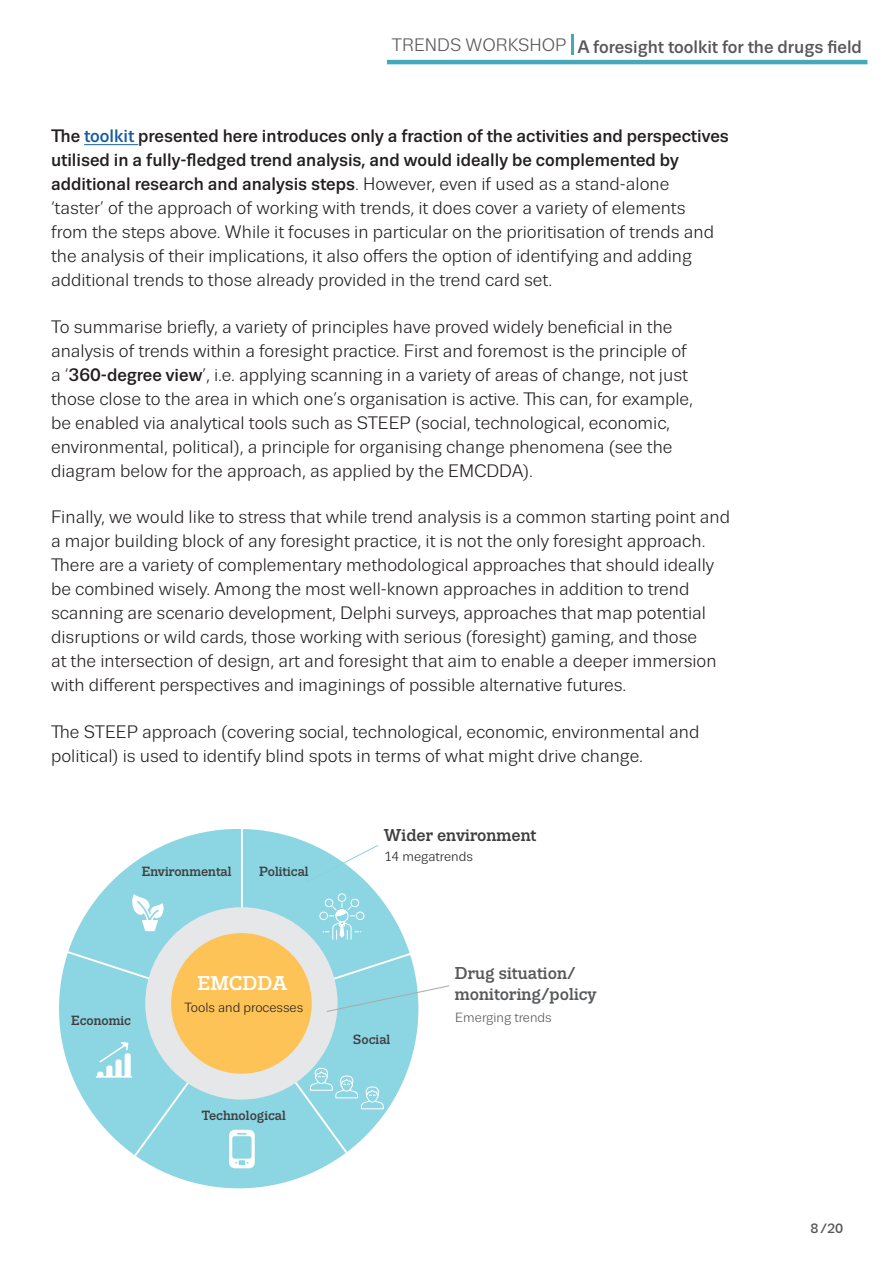
<style>
.page{position:relative;width:893px;height:1263px;background:#fff}
.page>*{position:absolute;margin:0;border:0;box-sizing:border-box;transform-origin:0 0}
.t1{font:500 19.95px "Trivia Slab";color:#fff}
.regular_text_12_16{font:18px/24px "Trivia Sans";color:#231f20}
.t2{font:500 18px "Trivia Sans";color:#57585a}
.t3{font:500 17.1px/20.5px "Trivia Slab";color:#57585a}
.t4{font:500 17.1px "Trivia Slab";color:#3e3e3f}
.t5{font:500 13.5px "Trivia Sans";color:#57585a}
.t6{font:500 13.35px "Trivia Slab";color:#3e3e3f}
.t7{font:13.35px "Trivia Sans";color:#231f20}
.t8{font:13.35px "Trivia Sans";color:#57585a}
.s1{font-weight:400}
.s2{font-weight:500}
.s3{font-weight:500;color:#175d9e}
</style>
<div class="page">
<hr style="left:571px;top:35px;width:2px;height:20px;background:#44a9b9">
<hr style="left:387px;top:60px;width:480px;height:4px;background:#44a9b9">
<hr style="left:84px;top:144px;width:54px;height:1px;background:#175d9e">
<div style="left:59px;top:829px;width:359px;height:359px;background:#8cd5e2;border-radius:50%"></div>
<hr style="left:241px;top:811px;width:2px;height:198px;background:#fff">
<div style="left:338px;top:893px;width:8px;height:9px;border:1px solid #fff;border-radius:50%"></div>
<svg style="left:59px;top:894px;width:391px;height:277px"></svg>
<svg style="left:311px;top:844px;width:68px;height:40px"></svg>
<p class="t2" style="left:392px;top:37px;width:471px"><span class="s1">TRENDS WORKSHOP</span> A foresight toolkit for the drugs field</p>
<p class="regular_text_12_16" style="left:51px;top:124px;width:679px"><span class="s2">The</span> <span class="s3">toolkit</span> <span class="s2">presented here introduces only a fraction of the activities and perspectives utilised in a fully-fledged trend analysis, and would ideally be complemented by additional research and analysis steps</span>. However, even if used as a stand-alone<br>‘taster’ of the approach of working with trends, it does cover a variety of elements<br>from the steps above. While it focuses in particular on the prioritisation of trends and the analysis of their implications, it also offers the option of identifying and adding additional trends to those already provided in the trend card set.</p>
<p class="regular_text_12_16" style="left:51px;top:315px;width:644px">To summarise briefly, a variety of principles have proved widely beneficial in the analysis of trends within a foresight practice. First and foremost is the principle of a ‘<span class="s2">360-degree view</span>’, i.e. applying scanning in a variety of areas of change, not just those close to the area in which one’s organisation is active. This can, for example, be enabled via analytical tools such as STEEP (social, technological, economic, environmental, political), a principle for organising change phenomena (see the diagram below for the approach, as applied by the EMCDDA).</p>
<p class="regular_text_12_16" style="left:51px;top:505px;width:680px">Finally, we would like to stress that while trend analysis is a common starting point and a major building block of any foresight practice, it is not the only foresight approach.<br>There are a variety of complementary methodological approaches that should ideally be combined wisely. Among the most well-known approaches in addition to trend scanning are scenario development, Delphi surveys, approaches that map potential disruptions or wild cards, those working with serious (foresight) gaming, and those<br>at the intersection of design, art and foresight that aim to enable a deeper immersion with different perspectives and imaginings of possible alternative futures.</p>
<p class="regular_text_12_16" style="left:51px;top:720px;width:650px">The STEEP approach (covering social, technological, economic, environmental and political) is used to identify blind spots in terms of what might drive change.</p>
<p class="t6" style="left:142px;top:864px;width:91px">Environmental</p>
<p class="t6" style="left:259px;top:864px;width:51px">Political</p>
<p class="t6" style="left:71px;top:1013px;width:61px">Economic</p>
<p class="t1" style="left:197px;top:972px;width:91px">EMCDDA</p>
<p class="t7" style="left:184px;top:1000px;width:120px">Tools and processes</p>
<p class="t6" style="left:202px;top:1108px;width:86px">Technological</p>
<p class="t4" style="left:384px;top:826px;width:154px">Wider environment</p>
<p class="t7" style="left:384px;top:849px;width:91px">14 megatrends</p>
<p class="t3" style="left:455px;top:963px;width:143px">Drug situation/ monitoring/policy</p>
<p class="t6" style="left:353px;top:1032px;width:39px">Social</p>
<p class="t8" style="left:455px;top:1010px;width:98px">Emerging trends</p>
<p class="t5" style="left:811px;top:1221px;width:34px">8/20</p>
</div>
